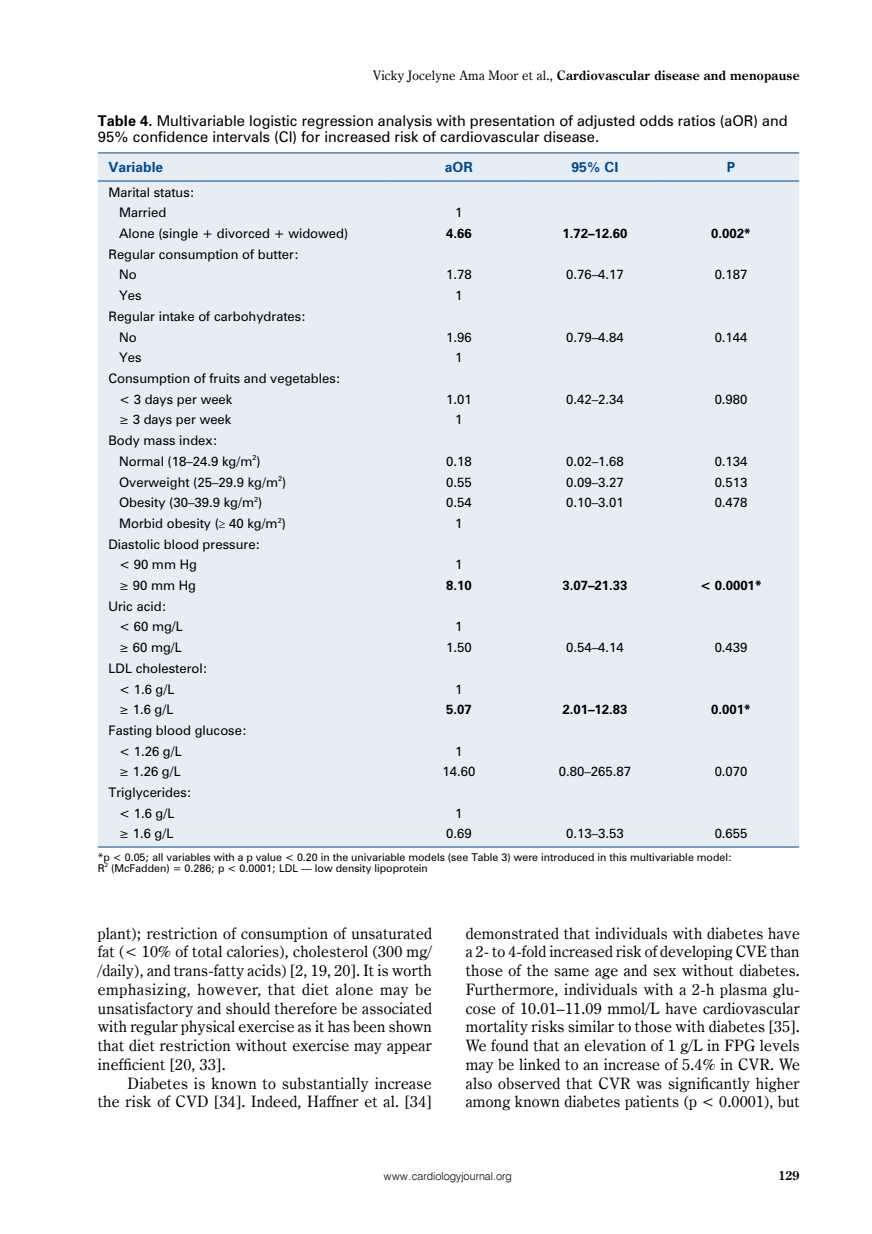
<style>
.page{position:relative;width:872px;height:1234px;background:#fff}
.page>*{position:absolute;margin:0;border:0;box-sizing:border-box;transform-origin:0 0}
.t1{font:15.75px/18.8px "Century Oldst EU";letter-spacing:.015em;color:#000;text-align:justify}
.t2{font:13.5px/16.5px "Zurich PL";color:#000}
.t3{font:700 13.05px "Century Oldst EU";letter-spacing:.015em;color:#000}
.t4{font:700 12.75px "Zurich PL";color:#004990}
.t5{font:700 12.75px "Century Oldst EU";color:#000}
.t6{font:12px/20.7px "Zurich PL";color:#000}
.t7{font:700 12px "Zurich PL";color:#000}
.t8{font:10.95px "Swis 721 Lt EU";color:#000}
.t9{font:9.75px/10.9px "Zurich PL";color:#000}
.s1{font-weight:400}
.s2{font-weight:700}
</style>
<div class="page">
<div style="left:98px;top:153px;width:701px;height:693px;background:#e6edf4"></div>
<hr style="left:98px;top:846px;width:293px;height:1px;background:#004990">
<hr style="left:391px;top:846px;width:136px;height:1px;background:#004990">
<hr style="left:527px;top:846px;width:136px;height:1px;background:#004990">
<hr style="left:663px;top:846px;width:136px;height:1px;background:#004990">
<hr style="left:98px;top:152px;width:293px;height:1px;background:#004990">
<hr style="left:391px;top:152px;width:136px;height:1px;background:#004990">
<hr style="left:527px;top:152px;width:136px;height:1px;background:#004990">
<hr style="left:663px;top:152px;width:136px;height:1px;background:#004990">
<hr style="left:98px;top:181px;width:293px;height:1px;background:#004990">
<hr style="left:391px;top:181px;width:136px;height:1px;background:#004990">
<hr style="left:527px;top:181px;width:136px;height:1px;background:#004990">
<hr style="left:663px;top:181px;width:136px;height:1px;background:#004990">
<p class="t3" style="left:373px;top:67px;width:428px"><span class="s1">Vicky Jocelyne Ama Moor et al.,</span> Cardiovascular disease and menopause</p>
<p class="t2" style="left:98px;top:112px;width:691px"><span class="s2">Table 4.</span> Multivariable logistic regression analysis with presentation of adjusted odds ratios (aOR) and<br>95% confidence intervals (CI) for increased risk of cardiovascular disease.</p>
<p class="t4" style="left:108px;top:158px;width:56px">Variable</p>
<p class="t4" style="left:445px;top:158px;width:29px">aOR</p>
<p class="t4" style="left:571px;top:158px;width:49px">95% CI</p>
<p class="t4" style="left:727px;top:158px;width:10px">P</p>
<p class="t6" style="left:119px;top:181px;width:77px;text-indent:-11px">Marital status:<br>Married</p>
<p class="t6" style="left:455px;top:202px;width:9px">1</p>
<p class="t6" style="left:119px;top:223px;width:231px">Alone (single + divorced + widowed)</p>
<p class="t7" style="left:446px;top:225px;width:27px">4.66</p>
<p class="t7" style="left:562px;top:225px;width:66px">1.72–12.60</p>
<p class="t7" style="left:711px;top:225px;width:41px">0.002*</p>
<p class="t6" style="left:119px;top:243px;width:181px;text-indent:-11px">Regular consumption of butter:<br>No</p>
<p class="t6" style="left:446px;top:264px;width:27px">1.78</p>
<p class="t6" style="left:566px;top:264px;width:59px">0.76–4.17</p>
<p class="t6" style="left:714px;top:264px;width:34px">0.187</p>
<p class="t6" style="left:119px;top:285px;width:24px">Yes</p>
<p class="t6" style="left:455px;top:285px;width:9px">1</p>
<p class="t6" style="left:119px;top:305px;width:189px;text-indent:-11px">Regular intake of carbohydrates:<br>No</p>
<p class="t6" style="left:446px;top:326px;width:27px">1.96</p>
<p class="t6" style="left:566px;top:326px;width:59px">0.79–4.84</p>
<p class="t6" style="left:714px;top:326px;width:34px">0.144</p>
<p class="t6" style="left:119px;top:347px;width:24px">Yes</p>
<p class="t6" style="left:455px;top:347px;width:9px">1</p>
<p class="t6" style="left:119px;top:368px;width:223px;text-indent:-11px">Consumption of fruits and vegetables: &lt; 3 days per week</p>
<p class="t6" style="left:446px;top:388px;width:27px">1.01</p>
<p class="t6" style="left:566px;top:388px;width:59px">0.42–2.34</p>
<p class="t6" style="left:714px;top:388px;width:34px">0.980</p>
<p class="t6" style="left:119px;top:409px;width:114px">≥ 3 days per week</p>
<p class="t6" style="left:455px;top:409px;width:9px">1</p>
<p class="t6" style="left:119px;top:430px;width:143px;text-indent:-11px">Body mass index:<br>Normal (18–24.9 kg/m<sup>2</sup>)</p>
<p class="t6" style="left:446px;top:450px;width:27px">0.18</p>
<p class="t6" style="left:566px;top:450px;width:59px">0.02–1.68</p>
<p class="t6" style="left:714px;top:450px;width:34px">0.134</p>
<p class="t6" style="left:119px;top:471px;width:169px">Overweight (25–29.9 kg/m<sup>2</sup>)</p>
<p class="t6" style="left:446px;top:471px;width:27px">0.55</p>
<p class="t6" style="left:566px;top:471px;width:59px">0.09–3.27</p>
<p class="t6" style="left:714px;top:471px;width:34px">0.513</p>
<p class="t6" style="left:119px;top:492px;width:145px">Obesity (30–39.9 kg/m<sup>2</sup>)</p>
<p class="t6" style="left:446px;top:492px;width:27px">0.54</p>
<p class="t6" style="left:566px;top:492px;width:59px">0.10–3.01</p>
<p class="t6" style="left:714px;top:492px;width:34px">0.478</p>
<p class="t6" style="left:119px;top:512px;width:168px">Morbid obesity (≥ 40 kg/m<sup>2</sup>)</p>
<p class="t6" style="left:455px;top:512px;width:9px">1</p>
<p class="t6" style="left:119px;top:533px;width:143px;text-indent:-11px">Diastolic blood pressure: &lt; 90 mm Hg</p>
<p class="t6" style="left:455px;top:554px;width:9px">1</p>
<p class="t6" style="left:119px;top:574px;width:78px">≥ 90 mm Hg</p>
<p class="t7" style="left:446px;top:577px;width:27px">8.10</p>
<p class="t7" style="left:562px;top:577px;width:66px">3.07–21.33</p>
<p class="t7" style="left:700px;top:577px;width:63px">&lt; 0.0001*</p>
<p class="t6" style="left:119px;top:595px;width:65px;text-indent:-11px">Uric acid:<br>&lt; 60 mg/L</p>
<p class="t6" style="left:455px;top:616px;width:9px">1</p>
<p class="t6" style="left:119px;top:637px;width:64px">≥ 60 mg/L</p>
<p class="t6" style="left:446px;top:637px;width:27px">1.50</p>
<p class="t6" style="left:566px;top:637px;width:59px">0.54–4.14</p>
<p class="t6" style="left:714px;top:637px;width:34px">0.439</p>
<p class="t6" style="left:119px;top:657px;width:90px;text-indent:-11px">LDL cholesterol: &lt; 1.6 g/L</p>
<p class="t6" style="left:455px;top:678px;width:9px">1</p>
<p class="t6" style="left:119px;top:699px;width:56px">≥ 1.6 g/L</p>
<p class="t7" style="left:446px;top:701px;width:27px">5.07</p>
<p class="t7" style="left:562px;top:701px;width:66px">2.01–12.83</p>
<p class="t7" style="left:711px;top:701px;width:41px">0.001*</p>
<p class="t6" style="left:119px;top:719px;width:129px;text-indent:-11px">Fasting blood glucose: &lt; 1.26 g/L</p>
<p class="t6" style="left:455px;top:740px;width:9px">1</p>
<p class="t6" style="left:119px;top:761px;width:63px">≥ 1.26 g/L</p>
<p class="t6" style="left:442px;top:761px;width:34px">14.60</p>
<p class="t6" style="left:559px;top:761px;width:74px">0.80–265.87</p>
<p class="t6" style="left:714px;top:761px;width:34px">0.070</p>
<p class="t6" style="left:108px;top:781px;width:85px;text-align:center">Triglycerides: &lt; 1.6 g/L</p>
<p class="t6" style="left:455px;top:802px;width:9px">1</p>
<p class="t6" style="left:119px;top:823px;width:56px">≥ 1.6 g/L</p>
<p class="t6" style="left:446px;top:823px;width:27px">0.69</p>
<p class="t6" style="left:566px;top:823px;width:59px">0.13–3.53</p>
<p class="t6" style="left:714px;top:823px;width:34px">0.655</p>
<p class="t9" style="left:98px;top:851px;width:636px">*p &lt; 0.05; all variables with a p value &lt; 0.20 in the univariable models (see Table 3) were introduced in this multivariable model:<br>R<sup>2</sup> (McFadden) = 0.286; p &lt; 0.0001; LDL — low density lipoprotein</p>
<p class="t1" style="left:98px;top:923px;width:336px">plant); restriction of consumption of unsaturated fat (&lt; 10% of total calories), cholesterol (300 mg/ /daily), and trans-fatty acids) [2, 19, 20]. It is worth emphasizing, however, that diet alone may be unsatisfactory and should therefore be associated with regular physical exercise as it has been shown that diet restriction without exercise may appear inefficient [20, 33].</p>
<p class="t1" style="left:98px;top:1073px;width:335px;text-align:right">Diabetes is known to substantially increase<br>the risk of CVD [34]. Indeed, Haffner et al. [34]</p>
<p class="t1" style="left:466px;top:923px;width:335px">demonstrated that individuals with diabetes have a 2- to 4-fold increased risk of developing CVE than those of the same age and sex without diabetes.<br>Furthermore, individuals with a 2-h plasma glu&shy;cose of 10.01–11.09 mmol/L have cardiovascular mortality risks similar to those with diabetes [35].<br>We found that an elevation of 1 g/L in FPG levels may be linked to an increase of 5.4% in CVR. We also observed that CVR was significantly higher among known diabetes patients (p &lt; 0.0001), but</p>
<p class="t8" style="left:384px;top:1169px;width:129px">www.cardiologyjournal.org</p>
<p class="t5" style="left:778px;top:1167px;width:23px">129</p>
</div>
